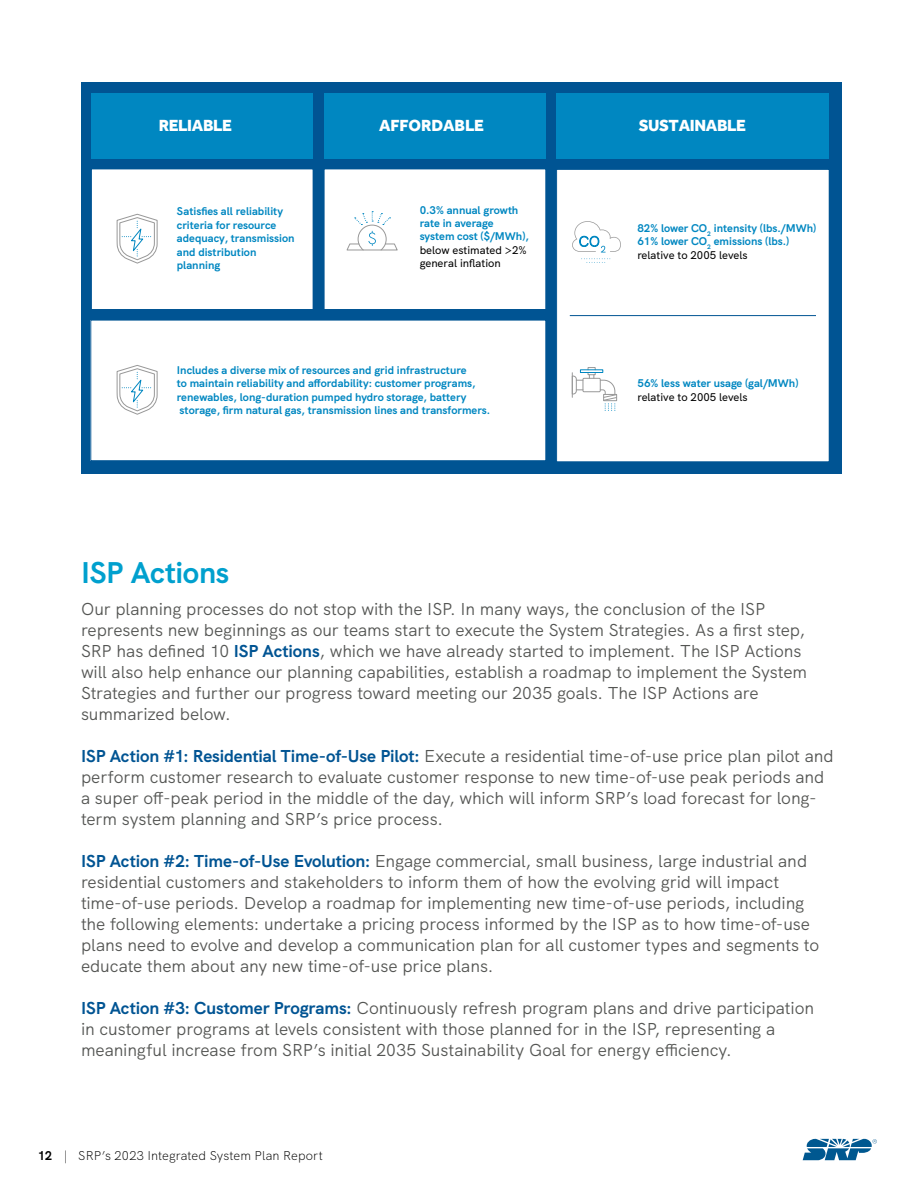
<style>
.page{position:relative;width:918px;height:1188px;background:#fff}
.page>*{position:absolute;margin:0;border:0;box-sizing:border-box;transform-origin:0 0}
.t1{font:700 30px "SRP Sans";letter-spacing:-.01em;color:#00a0ce}
.t2{font:17.25px/21px "SRP Sans";letter-spacing:-.005em;color:#545553}
.t3{font:800 16.65px "Effra";letter-spacing:-.02em;color:#fff}
.t4{font:300 12.75px "SRP Sans";letter-spacing:.01em;color:#000}
.t5{font:700 11.25px/13.4px "SRP Sans";color:#0087c1}
.t6{font:500 11.25px/13.4px "SRP Sans";color:#000}
.s1{font-weight:500;color:#000}
.s2{font-weight:700;color:#005493}
.s3{font-weight:700}
</style>
<div class="page">
<svg style="left:803px;top:1139px;width:74px;height:21px"></svg>
<div style="left:81px;top:82px;width:760px;height:391px;background:#005493"></div>
<div style="left:91px;top:320px;width:455px;height:141px;background:#fff"></div>
<div style="left:91px;top:320px;width:455px;height:141px;border:1px solid #005493"></div>
<div style="left:324px;top:169px;width:222px;height:141px;background:#fff"></div>
<div style="left:324px;top:169px;width:222px;height:141px;border:1px solid #005493"></div>
<div style="left:91px;top:93px;width:222px;height:65px;background:#0087c1"></div>
<div style="left:324px;top:93px;width:222px;height:65px;background:#0087c1"></div>
<div style="left:91px;top:169px;width:222px;height:141px;background:#fff"></div>
<div style="left:91px;top:169px;width:222px;height:141px;border:1px solid #005493"></div>
<svg style="left:116px;top:320px;width:42px;height:95px"></svg>
<svg style="left:346px;top:211px;width:52px;height:40px"></svg>
<svg style="left:116px;top:169px;width:42px;height:95px"></svg>
<div style="left:557px;top:169px;width:272px;height:293px;background:#fff"></div>
<div style="left:556px;top:169px;width:273px;height:293px;border:1px solid #005493"></div>
<div style="left:557px;top:93px;width:272px;height:65px;background:#0087c1"></div>
<svg style="left:572px;top:367px;width:45px;height:44px"></svg>
<hr style="left:570px;top:315px;width:246px;height:1px;background:#005493">
<svg style="left:572px;top:221px;width:49px;height:42px"></svg>
<p class="t3" style="left:159px;top:116px;width:75px">RELIABLE</p>
<p class="t3" style="left:379px;top:116px;width:106px">AFFORDABLE</p>
<p class="t5" style="left:177px;top:204px;width:119px">Satisfies all reliability criteria for resource adequacy, transmission and distribution planning</p>
<p class="t5" style="left:420px;top:202px;width:111px">0.3% annual growth rate in average system cost ($/MWh),</p>
<p class="t6" style="left:420px;top:242px;width:109px">below estimated &gt;2% general inflation</p>
<p class="t5" style="left:177px;top:362px;width:315px">Includes a diverse mix of resources and grid infrastructure<br>to maintain reliability and a-ordability: customer programs, renewables, long-duration pumped hydro storage, battery storage, firm natural gas, transmission lines and transformers.</p>
<p class="t3" style="left:639px;top:116px;width:109px">SUSTAINABLE</p>
<p class="t5" style="left:637px;top:221px;width:181px">82% lower CO<sub>2</sub> intensity (lbs./MWh)<br>61% lower CO<sub>2</sub> emissions (lbs.) <span class="s1">relative to 2005 levels</span></p>
<p class="t5" style="left:637px;top:376px;width:163px">56% less water usage (gal/MWh)</p>
<p class="t6" style="left:637px;top:389px;width:112px">relative to 2005 levels</p>
<h1 class="t1" style="left:81px;top:549px;width:150px">ISP Actions</h1>
<p class="t2" style="left:81px;top:597px;width:728px">Our planning processes do not stop with the ISP. In many ways, the conclusion of the ISP represents new beginnings as our teams start to execute the System Strategies. As a first step, SRP has defined 10 <span class="s2">ISP Actions</span>, which we have already started to implement. The ISP Actions will also help enhance our planning capabilities, establish a roadmap to implement the System Strategies and further our progress toward meeting our 2035 goals. The ISP Actions are summarized below.</p>
<p class="t2" style="left:81px;top:744px;width:754px"><span class="s2">ISP Action #1: Residential Time-of-Use Pilot:</span> Execute a residential time-of-use price plan pilot and perform customer research to evaluate customer response to new time-of-use peak periods and a super off-peak period in the middle of the day, which will inform SRP’s load forecast for long&shy;term system planning and SRP’s price process.</p>
<p class="t2" style="left:81px;top:849px;width:740px"><span class="s2">ISP Action #2: Time-of-Use Evolution:</span> Engage commercial, small business, large industrial and residential customers and stakeholders to inform them of how the evolving grid will impact time-of-use periods. Develop a roadmap for implementing new time-of-use periods, including the following elements: undertake a pricing process informed by the ISP as to how time-of-use plans need to evolve and develop a communication plan for all customer types and segments to educate them about any new time-of-use price plans.</p>
<p class="t2" style="left:81px;top:996px;width:735px"><span class="s2">ISP Action #3: Customer Programs:</span> Continuously refresh program plans and drive participation in customer programs at levels consistent with those planned for in the ISP, representing a meaningful increase from SRP’s initial 2035 Sustainability Goal for energy efficiency.</p>
<p class="t4" style="left:38px;top:1146px;width:286px"><span class="s3">12</span> | SRP’s 2023 Integrated System Plan Report</p>
</div>
